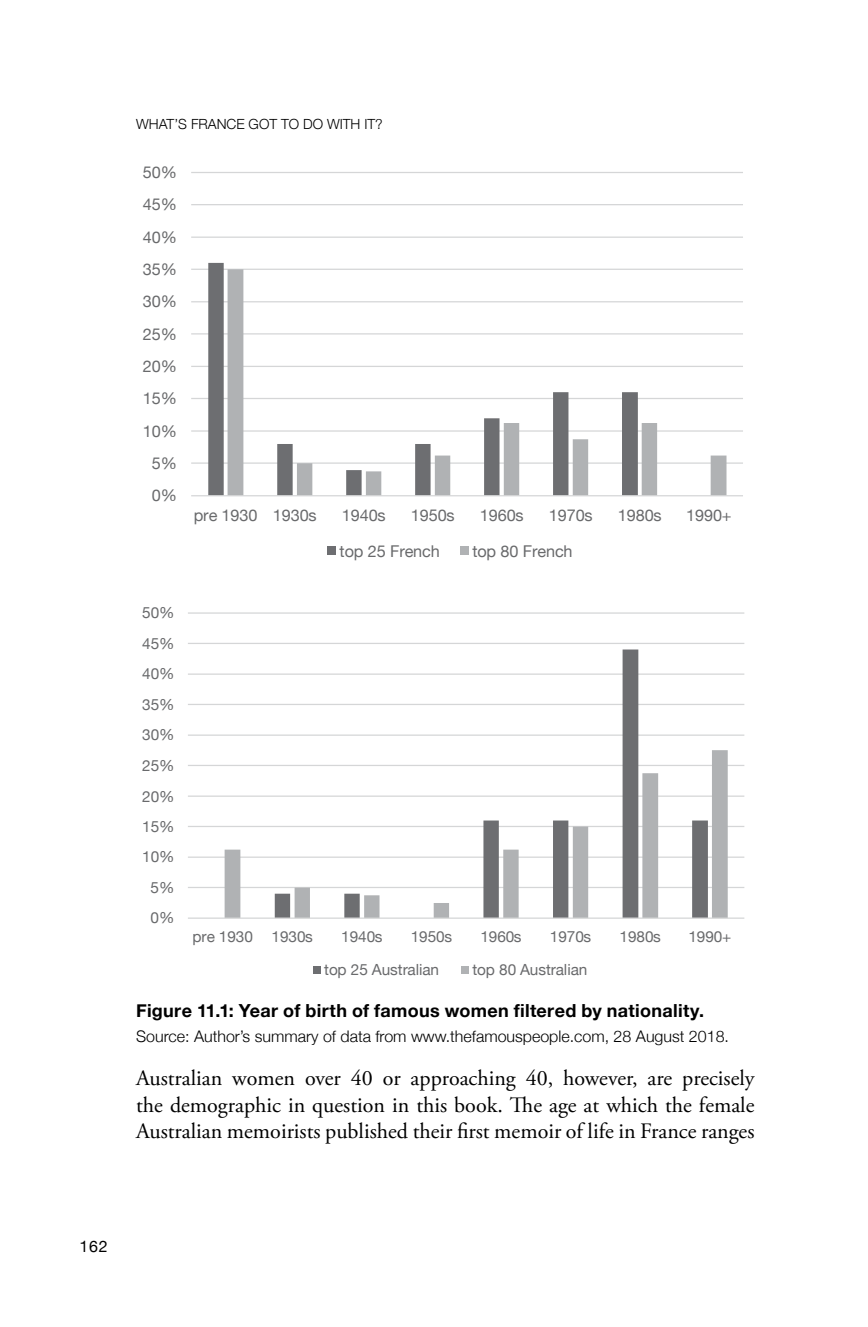
<style>
.page{position:relative;width:868px;height:1327px;background:#fff}
.page>*{position:absolute;margin:0;border:0;box-sizing:border-box;transform-origin:0 0}
.Body_Text_No_Indent{font:22px/26.4px "Adobe Garamond Pro";color:#000;text-align:justify}
.Figure_Title{font:700 18px "Helvetica Neue";letter-spacing:.02em;color:#000}
.t1{font:16.2px "Helvetica Neue";letter-spacing:-.005em;color:#696a6c}
.Source{font:300 16px "Helvetica Neue";color:#000}
.t2{font:16px "Helvetica Neue";color:#000}
.t3{font:15.4px "Helvetica Neue";letter-spacing:-.005em;color:#696a6c}
.t4{font:300 14px "Helvetica Neue";color:#000}
</style>
<div class="page">
<hr style="left:191px;top:462px;width:551px;height:2px;background:#d5d6d7">
<hr style="left:191px;top:430px;width:551px;height:2px;background:#d5d6d7">
<hr style="left:191px;top:398px;width:551px;height:1px;background:#d5d6d7">
<hr style="left:191px;top:366px;width:551px;height:1px;background:#d5d6d7">
<hr style="left:191px;top:333px;width:551px;height:1px;background:#d5d6d7">
<hr style="left:191px;top:301px;width:551px;height:1px;background:#d5d6d7">
<hr style="left:191px;top:269px;width:551px;height:1px;background:#d5d6d7">
<hr style="left:191px;top:236px;width:551px;height:2px;background:#d5d6d7">
<hr style="left:191px;top:204px;width:551px;height:1px;background:#d5d6d7">
<hr style="left:191px;top:172px;width:551px;height:1px;background:#d5d6d7">
<svg style="left:208px;top:263px;width:429px;height:232px"></svg>
<svg style="left:227px;top:269px;width:499px;height:226px"></svg>
<hr style="left:191px;top:495px;width:551px;height:1px;background:#d5d6d7">
<div style="left:327px;top:546px;width:9px;height:9px;background:#6d6e71"></div>
<div style="left:460px;top:546px;width:9px;height:9px;background:#b0b2b4"></div>
<hr style="left:188px;top:887px;width:556px;height:1px;background:#d5d6d7">
<hr style="left:188px;top:856px;width:556px;height:2px;background:#d5d6d7">
<hr style="left:188px;top:826px;width:556px;height:1px;background:#d5d6d7">
<hr style="left:188px;top:795px;width:556px;height:2px;background:#d5d6d7">
<hr style="left:188px;top:765px;width:556px;height:1px;background:#d5d6d7">
<hr style="left:188px;top:734px;width:556px;height:2px;background:#d5d6d7">
<hr style="left:188px;top:704px;width:556px;height:1px;background:#d5d6d7">
<hr style="left:188px;top:673px;width:556px;height:2px;background:#d5d6d7">
<hr style="left:188px;top:643px;width:556px;height:1px;background:#d5d6d7">
<hr style="left:188px;top:612px;width:556px;height:2px;background:#d5d6d7">
<svg style="left:275px;top:649px;width:432px;height:101px"></svg>
<svg style="left:224px;top:750px;width:503px;height:167px"></svg>
<hr style="left:188px;top:917px;width:556px;height:2px;background:#d5d6d7">
<div style="left:313px;top:966px;width:8px;height:8px;background:#6d6e71"></div>
<div style="left:461px;top:966px;width:8px;height:8px;background:#b0b2b4"></div>
<p class="t4" style="left:136px;top:113px;width:248px">What’s France got to do with it?</p>
<p class="t1" style="left:143px;top:161px;width:36px">50%</p>
<p class="t1" style="left:143px;top:193px;width:36px">45%</p>
<p class="t1" style="left:143px;top:225px;width:36px">40%</p>
<p class="t1" style="left:143px;top:257px;width:36px">35%</p>
<p class="t1" style="left:143px;top:290px;width:36px">30%</p>
<p class="t1" style="left:143px;top:322px;width:36px">25%</p>
<p class="t1" style="left:143px;top:355px;width:36px">20%</p>
<p class="t1" style="left:143px;top:387px;width:36px">15%</p>
<p class="t1" style="left:143px;top:419px;width:36px">10%</p>
<p class="t1" style="left:152px;top:451px;width:27px">5%</p>
<p class="t1" style="left:152px;top:484px;width:27px">0%</p>
<p class="t3" style="left:142px;top:602px;width:34px">50%</p>
<p class="t3" style="left:142px;top:632px;width:34px">45%</p>
<p class="t3" style="left:142px;top:663px;width:34px">40%</p>
<p class="t3" style="left:142px;top:693px;width:34px">35%</p>
<p class="t3" style="left:142px;top:724px;width:34px">30%</p>
<p class="t3" style="left:142px;top:754px;width:34px">25%</p>
<p class="t3" style="left:142px;top:785px;width:34px">20%</p>
<p class="t3" style="left:142px;top:815px;width:34px">15%</p>
<p class="t3" style="left:142px;top:845px;width:34px">10%</p>
<p class="t3" style="left:151px;top:876px;width:25px">5%</p>
<p class="t3" style="left:151px;top:906px;width:25px">0%</p>
<p class="t1" style="left:194px;top:504px;width:124px">pre 1930 1930s</p>
<p class="t1" style="left:342px;top:504px;width:45px">1940s</p>
<p class="t1" style="left:411px;top:504px;width:45px">1950s</p>
<p class="t1" style="left:480px;top:504px;width:45px">1960s</p>
<p class="t1" style="left:549px;top:504px;width:45px">1970s</p>
<p class="t1" style="left:617px;top:504px;width:45px">1980s</p>
<p class="t1" style="left:686px;top:504px;width:47px">1990+</p>
<p class="t1" style="left:339px;top:539px;width:102px">top 25 French</p>
<p class="t1" style="left:472px;top:539px;width:102px">top 80 French</p>
<p class="t3" style="left:192px;top:925px;width:122px">pre 1930 1930s</p>
<p class="t3" style="left:341px;top:925px;width:43px">1940s</p>
<p class="t3" style="left:411px;top:925px;width:43px">1950s</p>
<p class="t3" style="left:480px;top:925px;width:43px">1960s</p>
<p class="t3" style="left:550px;top:925px;width:43px">1970s</p>
<p class="t3" style="left:619px;top:925px;width:43px">1980s</p>
<p class="t3" style="left:688px;top:925px;width:44px">1990+</p>
<p class="t3" style="left:324px;top:958px;width:116px">top 25 Australian</p>
<p class="t3" style="left:472px;top:958px;width:116px">top 80 Australian</p>
<p class="Figure_Title" style="left:136px;top:996px;width:569px">Figure 11.1: Year of birth of famous women filtered by nationality.</p>
<p class="Source" style="left:136px;top:1023px;width:594px">Source: Author’s summary of data from www.thefamouspeople.com, 28 August 2018.</p>
<p class="Body_Text_No_Indent" style="left:136px;top:1065px;width:619px">Australian women over 40 or approaching 40, however, are precisely the demographic in question in this book. The age at which the female Australian memoirists published their first memoir of life in France ranges</p>
<p class="t2" style="left:79px;top:1234px;width:30px">162</p>
</div>
